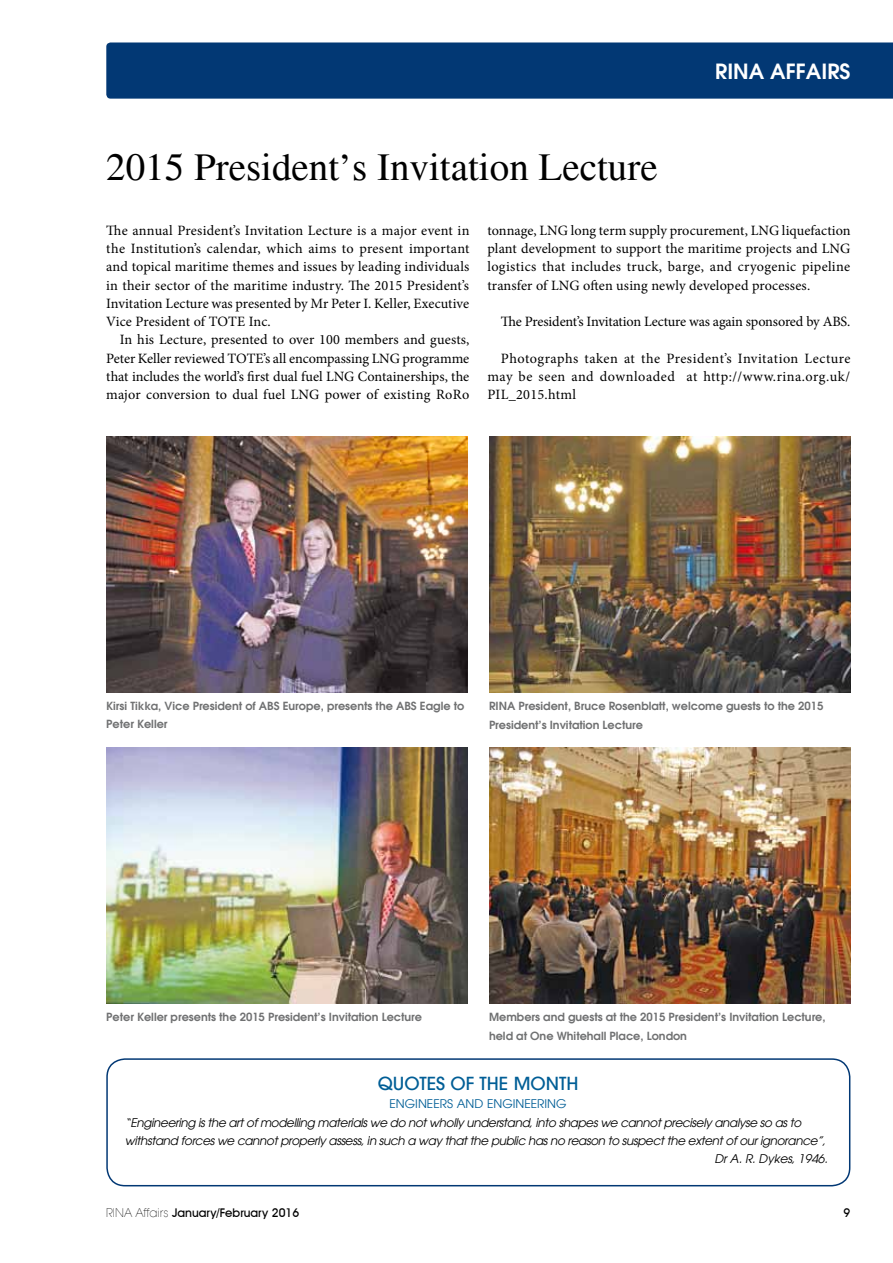
<style>
.page{position:relative;width:893px;height:1263px;background:#fff}
.page>*{position:absolute;margin:0;border:0;box-sizing:border-box;transform-origin:0 0}
.t1{font:39px "Times";color:#000}
.t2{font:600 21px "Avant Garde";color:#fff}
.t3{font:500 18px "Avant Garde LT";color:#005e96}
.t4{font:14.25px/18.3px "Minion Pro";letter-spacing:.01em;color:#000;text-align:justify}
.t5{font:14.25px "Minion Pro";letter-spacing:-.01em;color:#000}
.t6{font:italic 12px "Avant Garde";letter-spacing:-.03em;color:#000}
.t7{font:500 12px "Avant Garde IT Cby BT";color:#000}
.t8{font:12px "Avant Garde";color:#005e96}
.t9{font:italic 12px "Avant Garde";letter-spacing:-.01em;color:#000}
.t10{font:600 11.25px/18.3px "Avant Garde";color:#707172}
.s1{font-family:"Avant Garde LT";font-weight:200}
</style>
<div class="page">
<div style="left:106px;top:42px;width:787px;height:57px;background:#023874"></div>
<img style="left:106px;top:436px;width:362px;height:256px">
<img style="left:106px;top:747px;width:362px;height:256px">
<img style="left:489px;top:436px;width:361px;height:256px">
<img style="left:489px;top:747px;width:361px;height:256px">
<div style="left:106px;top:1058px;width:744px;height:128px;border:2px solid #023874;border-radius:18px"></div>
<h1 class="t1" style="left:106px;top:145px;width:553px">2015 President’s Invitation Lecture</h1>
<h2 class="t2" style="left:715px;top:57px;width:13px">rina</h2>
<h2 class="t2" style="left:770px;top:57px;width:13px">affairs</h2>
<p class="t4" style="left:106px;top:221px;width:365px">The annual President’s Invitation Lecture is a major event in the Institution’s calendar, which aims to present important and topical maritime themes and issues by leading individuals in their sector of the maritime industry. The 2015 President’s Invitation Lecture was presented by Mr Peter I. Keller, Executive Vice President of TOTE Inc.</p>
<p class="t4" style="left:106px;top:331px;width:365px;text-indent:13px">In his Lecture, presented to over 100 members and guests, Peter Keller reviewed TOTE’s all encompassing LNG programme that includes the world’s first dual fuel LNG Containerships, the major conversion to dual fuel LNG power of existing RoRo</p>
<p class="t4" style="left:487px;top:221px;width:365px">tonnage, LNG long term supply procurement, LNG liquefaction plant development to support the maritime projects and LNG logistics that includes truck, barge, and cryogenic pipeline transfer of LNG often using newly developed processes.</p>
<p class="t5" style="left:501px;top:312px;width:351px">The President’s Invitation Lecture was again sponsored by ABS.</p>
<p class="t4" style="left:487px;top:349px;width:365px;text-indent:13px">Photographs taken at the President’s Invitation Lecture may be seen and downloaded at http://www.rina.org.uk/ PIL_2015.html</p>
<p class="t10" style="left:106px;top:697px;width:359px">Kirsi Tikka, Vice President of ABS Europe, presents the ABS Eagle to<br>Peter Keller</p>
<p class="t10" style="left:489px;top:697px;width:336px">RINA President, Bruce Rosenblatt, welcome guests to the 2015<br>President’s Invitation Lecture</p>
<p class="t10" style="left:106px;top:1008px;width:317px">Peter Keller presents the 2015 President’s Invitation Lecture</p>
<p class="t10" style="left:489px;top:1008px;width:338px">Members and guests at the 2015 President’s Invitation Lecture, held at One Whitehall Place, London</p>
<p class="t3" style="left:378px;top:1072px;width:202px">QUOTES OF THE MONTH</p>
<p class="t8" style="left:390px;top:1097px;width:15px">ENGINEERS</p>
<p class="t8" style="left:457px;top:1097px;width:10px">AND</p>
<p class="t8" style="left:487px;top:1097px;width:15px">ENGINEERING</p>
<p class="t6" style="left:125px;top:1115px;width:678px">“Engineering is the art of modelling materials we do not wholly understand, into shapes we cannot precisely analyse so as to</p>
<p class="t6" style="left:125px;top:1133px;width:703px">withstand forces we cannot properly assess, in such a way that the public has no reason to suspect the extent of our ignorance”,</p>
<p class="t9" style="left:714px;top:1152px;width:115px">Dr A. R. Dykes, 1946.</p>
<p class="t7" style="left:106px;top:1205px;width:194px"><span class="s1">Rina Affairs</span> January/February 2016</p>
<p class="t7" style="left:844px;top:1205px;width:8px">9</p>
</div>
